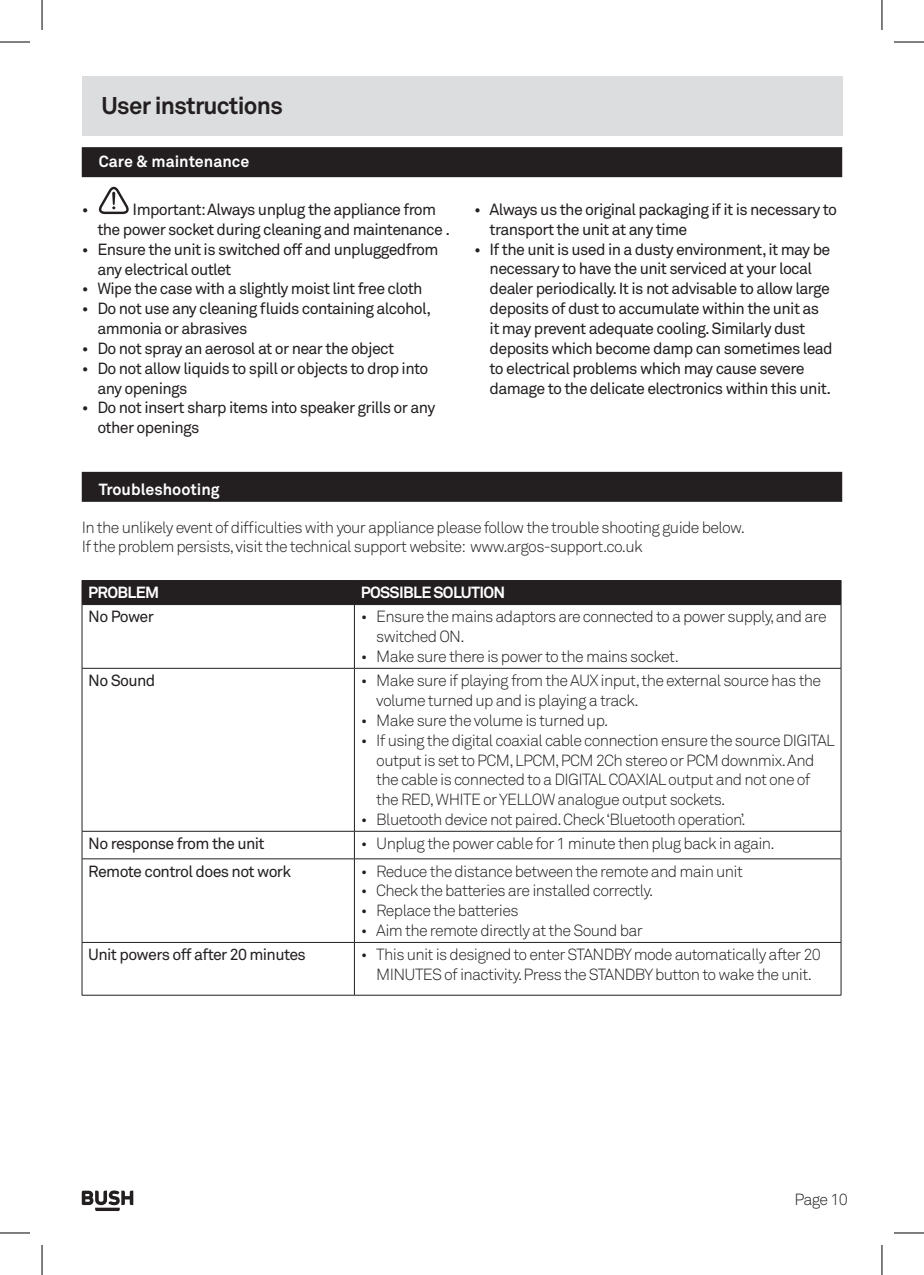
<style>
.page{position:relative;width:924px;height:1275px;background:#fff}
.page>*{position:absolute;margin:0;border:0;box-sizing:border-box;transform-origin:0 0}
.t1{font:700 24px "Akkurat Pro";letter-spacing:-.03em;color:#231f20}
.t2{font:300 16px/19.8px "Akkurat Pro";letter-spacing:-.04em;color:#231f20}
.t3{font:16px/19.8px "Akkurat Pro";letter-spacing:-.04em;color:#231f20}
.t4{font:700 16px "Akkurat Pro";letter-spacing:-.01em;color:#fff}
.t5{font:700 16px "Akkurat Pro";letter-spacing:-.04em;color:#fff}
</style>
<div class="page">
<div style="left:82px;top:76px;width:759px;height:60px;background:#dcdddf"></div>
<svg style="left:82px;top:1190px;width:51px;height:21px"></svg>
<div style="left:82px;top:472px;width:759px;height:30px;background:#231f20"></div>
<div style="left:82px;top:580px;width:759px;height:24px;background:#231f20"></div>
<hr style="left:82px;top:604px;width:272px;height:1px;background:#231f20">
<hr style="left:82px;top:605px;width:1px;height:63px;background:#231f20">
<hr style="left:354px;top:604px;width:486px;height:1px;background:#231f20">
<hr style="left:354px;top:605px;width:1px;height:63px;background:#231f20">
<hr style="left:840px;top:605px;width:1px;height:63px;background:#231f20">
<hr style="left:82px;top:668px;width:272px;height:1px;background:#231f20">
<hr style="left:82px;top:668px;width:1px;height:163px;background:#231f20">
<hr style="left:354px;top:668px;width:486px;height:1px;background:#231f20">
<hr style="left:354px;top:668px;width:1px;height:163px;background:#231f20">
<hr style="left:840px;top:668px;width:1px;height:163px;background:#231f20">
<hr style="left:82px;top:831px;width:272px;height:1px;background:#231f20">
<svg style="left:82px;top:831px;width:1px;height:27px"></svg>
<hr style="left:354px;top:831px;width:486px;height:1px;background:#231f20">
<svg style="left:354px;top:831px;width:1px;height:27px"></svg>
<svg style="left:840px;top:831px;width:1px;height:27px"></svg>
<hr style="left:82px;top:858px;width:272px;height:1px;background:#231f20">
<hr style="left:82px;top:859px;width:1px;height:83px;background:#231f20">
<hr style="left:354px;top:858px;width:486px;height:1px;background:#231f20">
<hr style="left:354px;top:859px;width:1px;height:83px;background:#231f20">
<hr style="left:840px;top:859px;width:1px;height:83px;background:#231f20">
<hr style="left:82px;top:942px;width:272px;height:1px;background:#231f20">
<hr style="left:82px;top:942px;width:1px;height:53px;background:#231f20">
<hr style="left:354px;top:942px;width:486px;height:1px;background:#231f20">
<hr style="left:354px;top:942px;width:1px;height:53px;background:#231f20">
<hr style="left:840px;top:942px;width:1px;height:53px;background:#231f20">
<hr style="left:82px;top:995px;width:272px;height:1px;background:#231f20">
<hr style="left:354px;top:995px;width:486px;height:1px;background:#231f20">
<div style="left:82px;top:147px;width:759px;height:30px;background:#231f20"></div>
<svg style="left:98px;top:186px;width:31px;height:29px"></svg>
<hr style="left:0;top:42px;width:30px;height:1px;background:#000">
<hr style="left:893px;top:42px;width:30px;height:1px;background:#000">
<hr style="left:0;top:1232px;width:30px;height:1px;background:#000">
<hr style="left:893px;top:1232px;width:30px;height:1px;background:#000">
<hr style="left:42px;top:0;width:1px;height:30px;background:#000">
<hr style="left:42px;top:1245px;width:1px;height:30px;background:#000">
<hr style="left:881px;top:0;width:1px;height:30px;background:#000">
<hr style="left:881px;top:1245px;width:1px;height:30px;background:#000">
<h1 class="t1" style="left:102px;top:91px;width:183px">User instructions</h1>
<p class="t4" style="left:99px;top:151px;width:152px">Care &amp; maintenance</p>
<p class="t3" style="left:82px;top:200px;width:8px">•</p>
<p class="t3" style="left:97px;top:200px;width:351px;text-indent:35px">Important: Always unplug the appliance from the power socket during cleaning and maintenance .</p>
<p class="t3" style="left:97px;top:240px;width:342px;text-indent:-16px">• Ensure the unit is switched off and unpluggedfrom any electrical outlet</p>
<p class="t3" style="left:82px;top:279px;width:342px">• Wipe the case with a slightly moist lint free cloth</p>
<p class="t3" style="left:97px;top:299px;width:335px;text-indent:-16px">• Do not use any cleaning fluids containing alcohol, ammonia or abrasives</p>
<p class="t3" style="left:82px;top:339px;width:314px">• Do not spray an aerosol at or near the object</p>
<p class="t3" style="left:97px;top:359px;width:332px;text-indent:-16px">• Do not allow liquids to spill or objects to drop into any openings</p>
<p class="t3" style="left:97px;top:398px;width:339px;text-indent:-16px">• Do not insert sharp items into speaker grills or any other openings</p>
<p class="t3" style="left:489px;top:200px;width:349px;text-indent:-16px">• Always us the original packaging if it is necessary to transport the unit at any time</p>
<p class="t3" style="left:489px;top:240px;width:344px;text-indent:-16px">• If the unit is used in a dusty environment, it may be necessary to have the unit serviced at your local dealer periodically. It is not advisable to allow large deposits of dust to accumulate within the unit as it may prevent adequate cooling. Similarly dust deposits which become damp can sometimes lead to electrical problems which may cause severe damage to the delicate electronics within this unit.</p>
<p class="t4" style="left:99px;top:479px;width:122px">Troubleshooting</p>
<p class="t2" style="left:82px;top:517px;width:661px">In the unlikely event of difficulties with your appliance please follow the trouble shooting guide below.<br>If the problem persists, visit the technical support website: www.argos-support.co. uk</p>
<p class="t5" style="left:88px;top:583px;width:72px">PROBLEM</p>
<p class="t5" style="left:360px;top:583px;width:146px">POSSIBLE SOLUTION</p>
<p class="t3" style="left:88px;top:607px;width:67px">No Power</p>
<p class="t2" style="left:376px;top:607px;width:452px;text-indent:-16px">• Ensure the mains adaptors are connected to a power supply, and are switched ON.</p>
<p class="t2" style="left:360px;top:647px;width:317px">• Make sure there is power to the mains socket.</p>
<p class="t3" style="left:88px;top:671px;width:69px">No Sound</p>
<p class="t2" style="left:376px;top:671px;width:446px;text-indent:-16px">• Make sure if playing from the AUX input, the external source has the volume turned up and is playing a track.</p>
<p class="t2" style="left:360px;top:710px;width:246px">• Make sure the volume is turned up.</p>
<p class="t2" style="left:376px;top:730px;width:460px;text-indent:-16px">• If using the digital coaxial cable connection ensure the source DIGITAL output is set to PCM, LPCM, PCM 2Ch stereo or PCM downmix. And the cable is connected to a DIGITAL COAXIAL output and not one of the RED, WHITE or YELLOW analogue output sockets.</p>
<p class="t2" style="left:360px;top:810px;width:385px">• Bluetooth device not paired. Check ‘Bluetooth operation’.</p>
<p class="t3" style="left:88px;top:834px;width:178px">No response from the unit</p>
<p class="t2" style="left:360px;top:834px;width:412px">• Unplug the power cable for 1 minute then plug back in again.</p>
<p class="t3" style="left:88px;top:861px;width:204px">Remote control does not work</p>
<p class="t2" style="left:360px;top:861px;width:383px">• Reduce the distance between the remote and main unit</p>
<p class="t2" style="left:360px;top:881px;width:292px">• Check the batteries are installed correctly.</p>
<p class="t2" style="left:360px;top:901px;width:159px">• Replace the batteries</p>
<p class="t2" style="left:360px;top:921px;width:283px">• Aim the remote directly at the Sound bar</p>
<p class="t3" style="left:88px;top:945px;width:219px">Unit powers off after 20 minutes</p>
<p class="t2" style="left:360px;top:945px;width:461px;text-align:center">• This unit is designed to enter STANDBY mode automatically after 20<br>MINUTES of inactivity. Press the STANDBY button to wake the unit.</p>
<p class="t2" style="left:794px;top:1189px;width:55px">Page 10</p>
</div>
